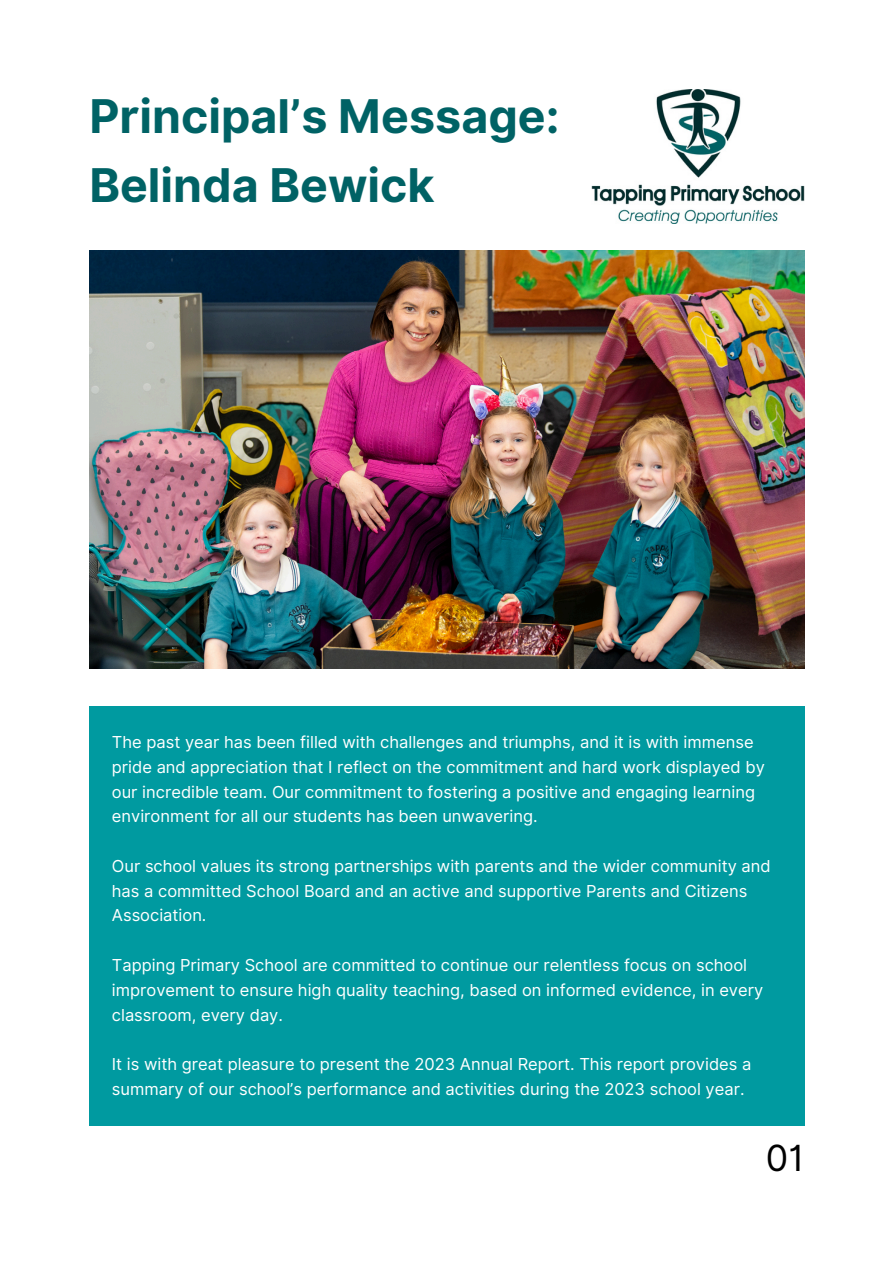
<style>
.page{position:relative;width:894px;height:1264px;background:#fff}
.page>*{position:absolute;margin:0;border:0;box-sizing:border-box;transform-origin:0 0}
.t1{font:700 46.5px/68.7px "Inter";color:#006265}
.t2{font:36px "Inter";color:#000}
.t3{font:16.5px/24.8px "Inter";color:#fff}
</style>
<div class="page">
<div style="left:89px;top:706px;width:715px;height:420px;background:#009aa0"></div>
<img style="left:89px;top:251px;width:715px;height:417px">
<img style="left:591px;top:89px;width:213px;height:134px">
<p class="t1" style="left:89px;top:82px;width:471px">Principal’s Message:<br>Belinda Bewick</p>
<h1 class="t3" style="left:112px;top:729px;width:654px">The past year has been filled with challenges and triumphs, and it is with immense pride and appreciation that I reflect on the commitment and hard work displayed by our incredible team. Our commitment to fostering a positive and engaging learning environment for all our students has been unwavering.</h1>
<p class="t3" style="left:112px;top:853px;width:660px">Our school values its strong partnerships with parents and the wider community and has a committed School Board and an active and supportive Parents and Citizens<br>Association.</p>
<p class="t3" style="left:112px;top:952px;width:652px">Tapping Primary School are committed to continue our relentless focus on school improvement to ensure high quality teaching, based on informed evidence, in every classroom, every day.</p>
<p class="t3" style="left:112px;top:1051px;width:641px">It is with great pleasure to present the 2023 Annual Report. This report provides a summary of our school’s performance and activities during the 2023 school year.</p>
<p class="t2" style="left:765px;top:1136px;width:40px">01</p>
</div>
